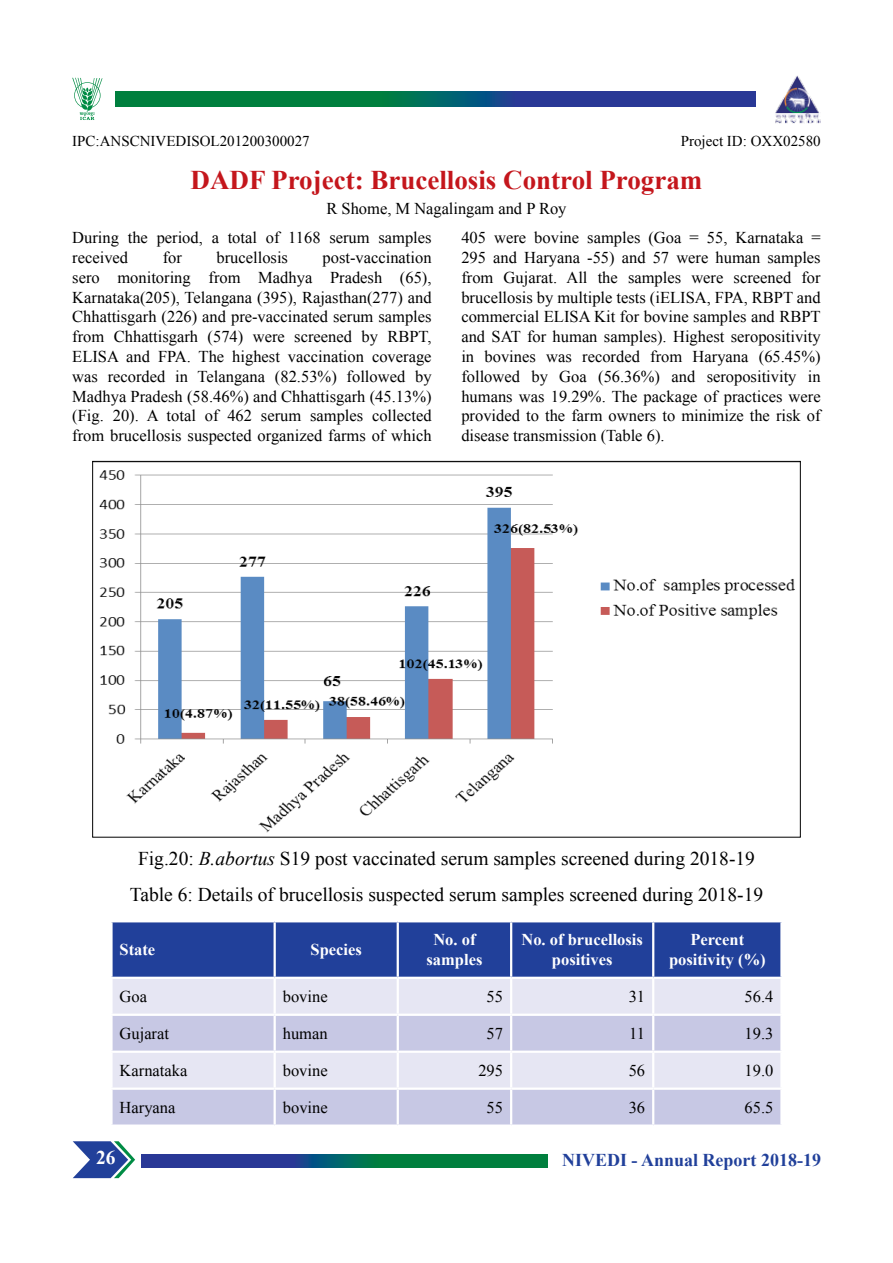
<style>
.page{position:relative;width:893px;height:1263px;background:#fff}
.page>*{position:absolute;margin:0;border:0;box-sizing:border-box;transform-origin:0 0}
.t1{font:700 27px "Times New Roman";color:#c4161c}
.t2{font:19.5px/36.2px "Times New Roman";color:#000;text-align:center}
.t3{font:700 19.5px "Times New Roman";color:#fff}
.t4{font:700 18px "Times New Roman";color:#21409a}
.t5{font:16.5px/19.8px "Times New Roman";color:#000;text-align:justify}
.t6{font:700 16.5px/19.8px "Times New Roman";color:#fff;text-align:center}
.t7{font:15px "Times New Roman";color:#000}
.s1{font-style:italic}
</style>
<div class="page">
<svg style="left:141px;top:1154px;width:407px;height:14px;background:#105e68"></svg>
<svg style="left:72px;top:78px;width:31px;height:42px"></svg>
<img style="left:775px;top:75px;width:46px;height:48px">
<svg style="left:116px;top:91px;width:639px;height:15px;background:#105e68"></svg>
<svg style="left:73px;top:1141px;width:62px;height:37px"></svg>
<img style="left:99px;top:470px;width:696px;height:363px">
<div style="left:113px;top:922px;width:667px;height:55px;background:#21409a"></div>
<div style="left:113px;top:979px;width:667px;height:35px;background:#e6e6f3"></div>
<svg style="left:113px;top:1016px;width:667px;height:108px;background:#d1d2e9"></svg>
<hr style="left:274px;top:922px;width:2px;height:55px;background:#fff">
<hr style="left:397px;top:922px;width:2px;height:55px;background:#fff">
<hr style="left:510px;top:922px;width:2px;height:55px;background:#fff">
<hr style="left:652px;top:922px;width:2px;height:55px;background:#fff">
<hr style="left:274px;top:979px;width:2px;height:35px;background:#fff">
<hr style="left:397px;top:979px;width:2px;height:35px;background:#fff">
<hr style="left:510px;top:979px;width:2px;height:35px;background:#fff">
<hr style="left:652px;top:979px;width:2px;height:35px;background:#fff">
<hr style="left:274px;top:1016px;width:2px;height:34px;background:#fff">
<hr style="left:397px;top:1016px;width:2px;height:34px;background:#fff">
<hr style="left:510px;top:1016px;width:2px;height:34px;background:#fff">
<hr style="left:652px;top:1016px;width:2px;height:34px;background:#fff">
<hr style="left:110px;top:1050px;width:165px;height:3px;background:#fff">
<hr style="left:275px;top:1050px;width:123px;height:3px;background:#fff">
<hr style="left:274px;top:1053px;width:2px;height:34px;background:#fff">
<hr style="left:398px;top:1050px;width:113px;height:3px;background:#fff">
<hr style="left:397px;top:1053px;width:2px;height:34px;background:#fff">
<hr style="left:511px;top:1050px;width:142px;height:3px;background:#fff">
<hr style="left:510px;top:1053px;width:2px;height:34px;background:#fff">
<hr style="left:653px;top:1050px;width:130px;height:3px;background:#fff">
<hr style="left:652px;top:1053px;width:2px;height:34px;background:#fff">
<hr style="left:110px;top:1087px;width:165px;height:3px;background:#fff">
<hr style="left:275px;top:1087px;width:123px;height:3px;background:#fff">
<hr style="left:274px;top:1090px;width:2px;height:34px;background:#fff">
<hr style="left:398px;top:1087px;width:113px;height:3px;background:#fff">
<hr style="left:397px;top:1090px;width:2px;height:34px;background:#fff">
<hr style="left:511px;top:1087px;width:142px;height:3px;background:#fff">
<hr style="left:510px;top:1090px;width:2px;height:34px;background:#fff">
<hr style="left:653px;top:1087px;width:130px;height:3px;background:#fff">
<hr style="left:652px;top:1090px;width:2px;height:34px;background:#fff">
<p class="t7" style="left:72px;top:131px;width:239px">IPC:ANSCNIVEDISOL201200300027</p>
<p class="t7" style="left:681px;top:131px;width:141px">Project ID: OXX02580</p>
<h1 class="t1" style="left:191px;top:161px;width:513px">DADF Project: Brucellosis Control Program</h1>
<p class="t5" style="left:72px;top:193px;width:496px;line-height:29.7px;text-indent:254px">R Shome, M Nagalingam and P Roy<br>During the period, a total of 1168 serum samples</p>
<p class="t5" style="left:72px;top:247px;width:57px">received</p>
<p class="t5" style="left:163px;top:247px;width:21px">for</p>
<p class="t5" style="left:217px;top:247px;width:73px">brucellosis</p>
<p class="t5" style="left:461px;top:228px;width:361px">405 were bovine samples (Goa = 55, Karnataka = 295 and Haryana -55) and 57 were human samples from Gujarat. All the samples were screened for brucellosis by multiple tests (iELISA, FPA, RBPT and commercial ELISA Kit for bovine samples and RBPT and SAT for human samples). Highest seropositivity in bovines was recorded from Haryana (65.45%) followed by Goa (56.36%) and seropositivity in humans was 19.29%. The package of practices were provided to the farm owners to minimize the risk of disease transmission (Table 6).</p>
<p class="t5" style="left:72px;top:247px;width:361px;text-indent:250px">post-vaccination sero monitoring from Madhya Pradesh (65), Karnataka(205), Telangana (395), Rajasthan(277) and Chhattisgarh (226) and pre-vaccinated serum samples from Chhattisgarh (574) were screened by RBPT, ELISA and FPA. The highest vaccination coverage was recorded in Telangana (82.53%) followed by Madhya Pradesh (58.46%) and Chhattisgarh (45.13%) (Fig. 20). A total of 462 serum samples collected from brucellosis suspected organized farms of which</p>
<p class="t2" style="left:130px;top:840px;width:635px">Fig.20: <span class="s1">B.abortus</span> S19 post vaccinated serum samples screened during 2018-19<br>Table 6: Details of brucellosis suspected serum samples screened during 2018-19</p>
<p class="t6" style="left:120px;top:939px;width:37px">State</p>
<p class="t6" style="left:311px;top:939px;width:53px">Species</p>
<p class="t6" style="left:426px;top:929px;width:57px">No. of samples</p>
<p class="t6" style="left:521px;top:929px;width:123px">No. of brucellosis positives</p>
<p class="t6" style="left:669px;top:929px;width:98px">Percent positivity (%)</p>
<p class="t5" style="left:120px;top:986px;width:29px">Goa</p>
<p class="t5" style="left:283px;top:986px;width:46px">bovine</p>
<p class="t5" style="left:487px;top:986px;width:18px">55</p>
<p class="t5" style="left:629px;top:986px;width:18px">31</p>
<p class="t5" style="left:744px;top:986px;width:30px">56.4</p>
<p class="t5" style="left:120px;top:1023px;width:51px">Gujarat</p>
<p class="t5" style="left:283px;top:1023px;width:46px">human</p>
<p class="t5" style="left:487px;top:1023px;width:18px">57</p>
<p class="t5" style="left:629px;top:1023px;width:17px">11</p>
<p class="t5" style="left:745px;top:1023px;width:30px">19.3</p>
<p class="t5" style="left:120px;top:1060px;width:69px">Karnataka</p>
<p class="t5" style="left:283px;top:1060px;width:46px">bovine</p>
<p class="t5" style="left:478px;top:1060px;width:26px">295</p>
<p class="t5" style="left:629px;top:1060px;width:18px">56</p>
<p class="t5" style="left:745px;top:1060px;width:30px">19.0</p>
<p class="t5" style="left:120px;top:1097px;width:57px">Haryana</p>
<p class="t5" style="left:283px;top:1097px;width:46px">bovine</p>
<p class="t5" style="left:487px;top:1097px;width:18px">55</p>
<p class="t5" style="left:629px;top:1097px;width:18px">36</p>
<p class="t5" style="left:745px;top:1097px;width:30px">65.5</p>
<p class="t3" style="left:96px;top:1144px;width:21px">26</p>
<p class="t4" style="left:562px;top:1148px;width:261px">NIVEDI - Annual Report 2018-19</p>
</div>
